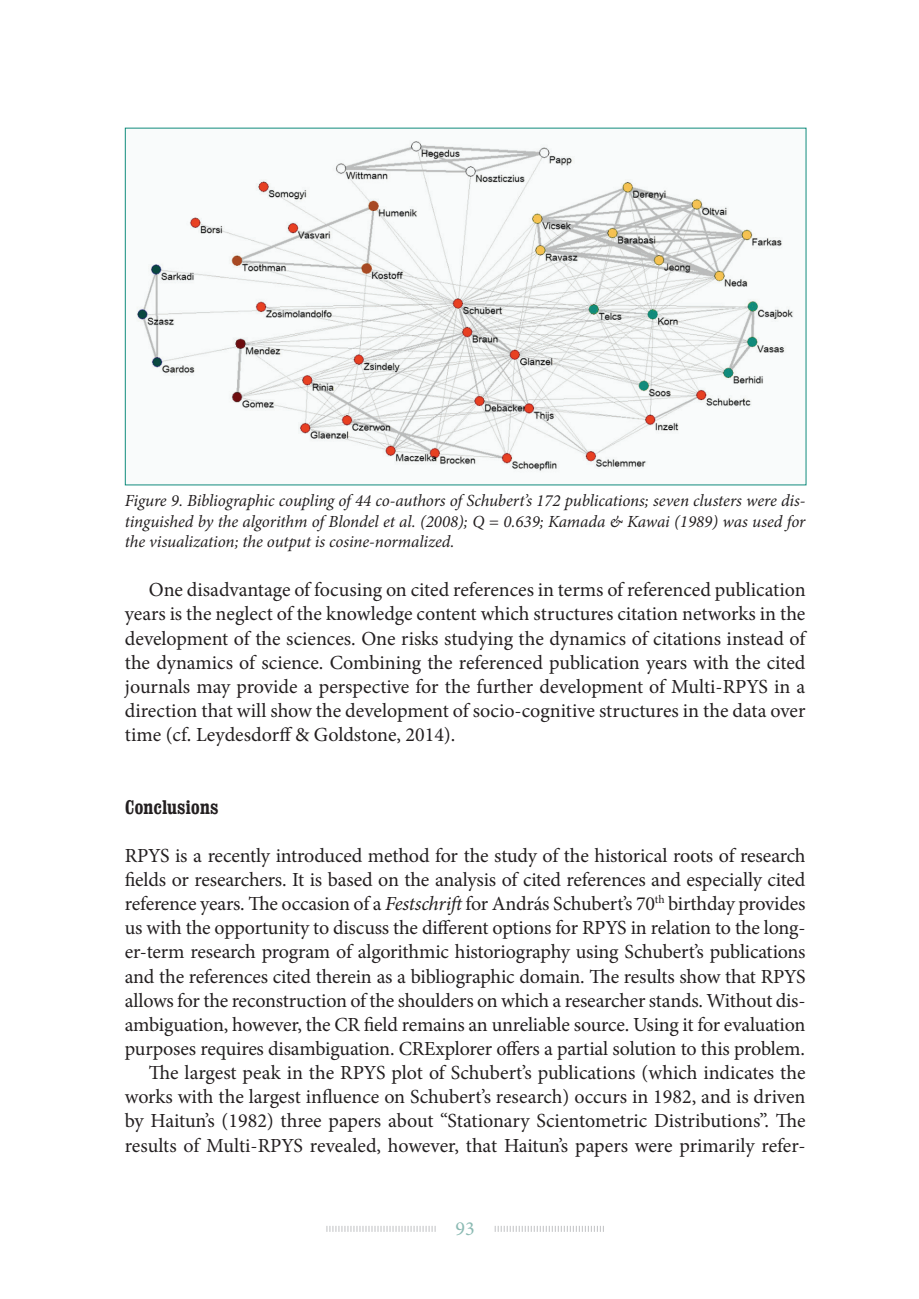
<style>
.page{position:relative;width:919px;height:1299px;background:#fff}
.page>*{position:absolute;margin:0;border:0;box-sizing:border-box;transform-origin:0 0}
._1st_para{font:20px/24.2px "Minion Pro";letter-spacing:-.005em;color:#231f20;text-align:justify}
.toc2{font:700 condensed 20px "Clarendon";color:#231f20}
.t1{font:20px "Minion Pro";color:#8bbab3}
.table_caption{font:italic 17px/20.4px "Minion Pro";letter-spacing:-.005em;color:#231f20;text-align:justify}
.s1{font-style:italic}
</style>
<div class="page">
<svg style="left:326px;top:1226px;width:278px;height:5px"></svg>
<div style="left:437px;top:1203px;width:56px;height:49px;background:#fff"></div>
<img style="left:125px;top:130px;width:669px;height:353px">
<p class="table_caption" style="left:125px;top:490px;width:682px">Figure 9. Bibliographic coupling of 44 co-authors of Schubert’s 172 publications; seven clusters were dis&shy;tinguished by the algorithm of Blondel et al. (2008); Q = 0.639; Kamada &amp; Kawai (1989) was used for the visualization; the output is cosine-normalized.</p>
<p class="_1st_para" style="left:125px;top:578px;width:684px;text-indent:24px">One disadvantage of focusing on cited references in terms of referenced publication years is the neglect of the knowledge content which structures citation networks in the development of the sciences. One risks studying the dynamics of citations instead of the dynamics of science. Combining the referenced publication years with the cited journals may provide a perspective for the further development of Multi-RPYS in a direction that will show the development of socio-cognitive structures in the data over time (cf. Leydesdorff &amp; Goldstone, 2014).</p>
<p class="toc2" style="left:125px;top:794px;width:95px">Conclusions</p>
<p class="_1st_para" style="left:125px;top:843px;width:682px">RPYS is a recently introduced method for the study of the historical roots of research fields or researchers. It is based on the analysis of cited references and especially cited reference years. The occasion of a <span class="s1">Festschrift</span> for András Schubert’s 70<sup>th</sup> birthday provides us with the opportunity to discuss the different options for RPYS in relation to the long&shy;er-term research program of algorithmic historiography using Schubert’s publications and the references cited therein as a bibliographic domain. The results show that RPYS allows for the reconstruction of the shoulders on which a researcher stands. Without dis&shy;ambiguation, however, the CR field remains an unreliable source. Using it for evaluation purposes requires disambiguation. CRExplorer offers a partial solution to this problem.</p>
<p class="_1st_para" style="left:125px;top:1060px;width:682px;text-indent:24px">The largest peak in the RPYS plot of Schubert’s publications (which indicates the works with the largest influence on Schubert’s research) occurs in 1982, and is driven by Haitun’s (1982) three papers about “Stationary Scientometric Distributions”. The results of Multi-RPYS revealed, however, that Haitun’s papers were primarily refer-</p>
<p class="t1" style="left:455px;top:1215px;width:21px">93</p>
</div>
